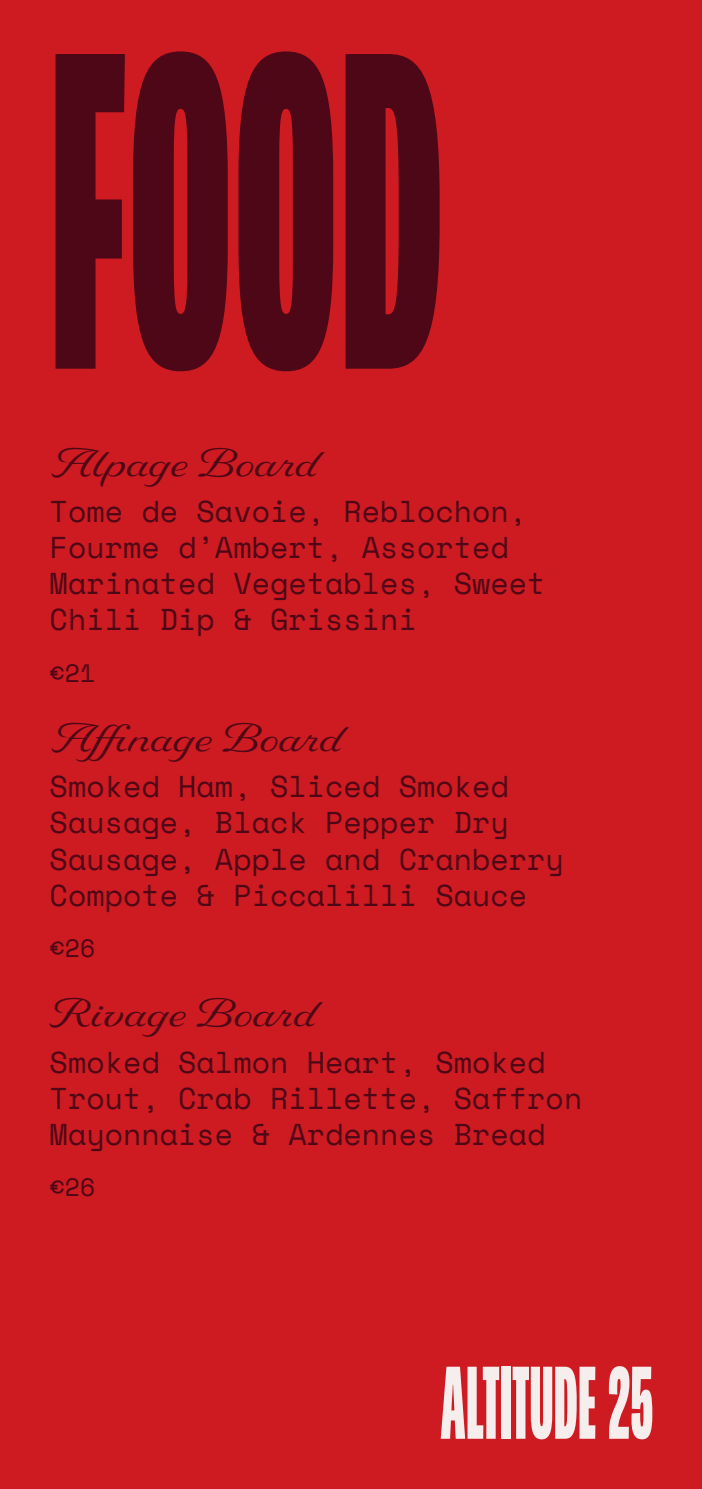
<style>
.page{position:relative;width:702px;height:1489px;background:#fff}
.page>*{position:absolute;margin:0;border:0;box-sizing:border-box;transform-origin:0 0}
.t1{font:900 extra-condensed 425px "Neutronic";color:#4d0716}
.t2{font:40px "Delaney";color:#4d0716}
.t3{font:30px/36px "Space Mono";color:#4d0716}
.t4{font:25px "Space Mono";color:#4d0716}
</style>
<div class="page">
<div style="left:0;top:0;width:702px;height:1488px;background:#ce1b22"></div>
<svg style="left:440px;top:1366px;width:59px;height:72px"></svg>
<div style="left:501px;top:1366px;width:9px;height:72px;background:#f5eeed"></div>
<svg style="left:512px;top:1366px;width:83px;height:73px"></svg>
<svg style="left:608px;top:1366px;width:44px;height:73px"></svg>
<h1 class="t1" style="left:50px;top:-105px;width:395px">FOOD</h1>
<h2 class="t2" style="left:50px;top:439px;width:270px">Alpage Board</h2>
<p class="t3" style="left:50px;top:492px;width:497px">Tome de Savoie, Reblochon,<br>Fourme d’Ambert, Assorted<br>Marinated Vegetables, Sweet<br>Chili Dip &amp; Grissini</p>
<p class="t4" style="left:50px;top:654px;width:47px">€21</p>
<h2 class="t2" style="left:50px;top:714px;width:294px">Affinage Board</h2>
<p class="t3" style="left:50px;top:767px;width:516px">Smoked Ham, Sliced Smoked<br>Sausage, Black Pepper Dry<br>Sausage, Apple and Cranberry<br>Compote &amp; Piccalilli Sauce</p>
<p class="t4" style="left:50px;top:929px;width:47px">€26</p>
<h2 class="t2" style="left:50px;top:989px;width:268px">Rivage Board</h2>
<p class="t3" style="left:50px;top:1042px;width:534px">Smoked Salmon Heart, Smoked<br>Trout, Crab Rillette, Saffron<br>Mayonnaise &amp; Ardennes Bread</p>
<p class="t4" style="left:50px;top:1168px;width:47px">€26</p>
</div>
